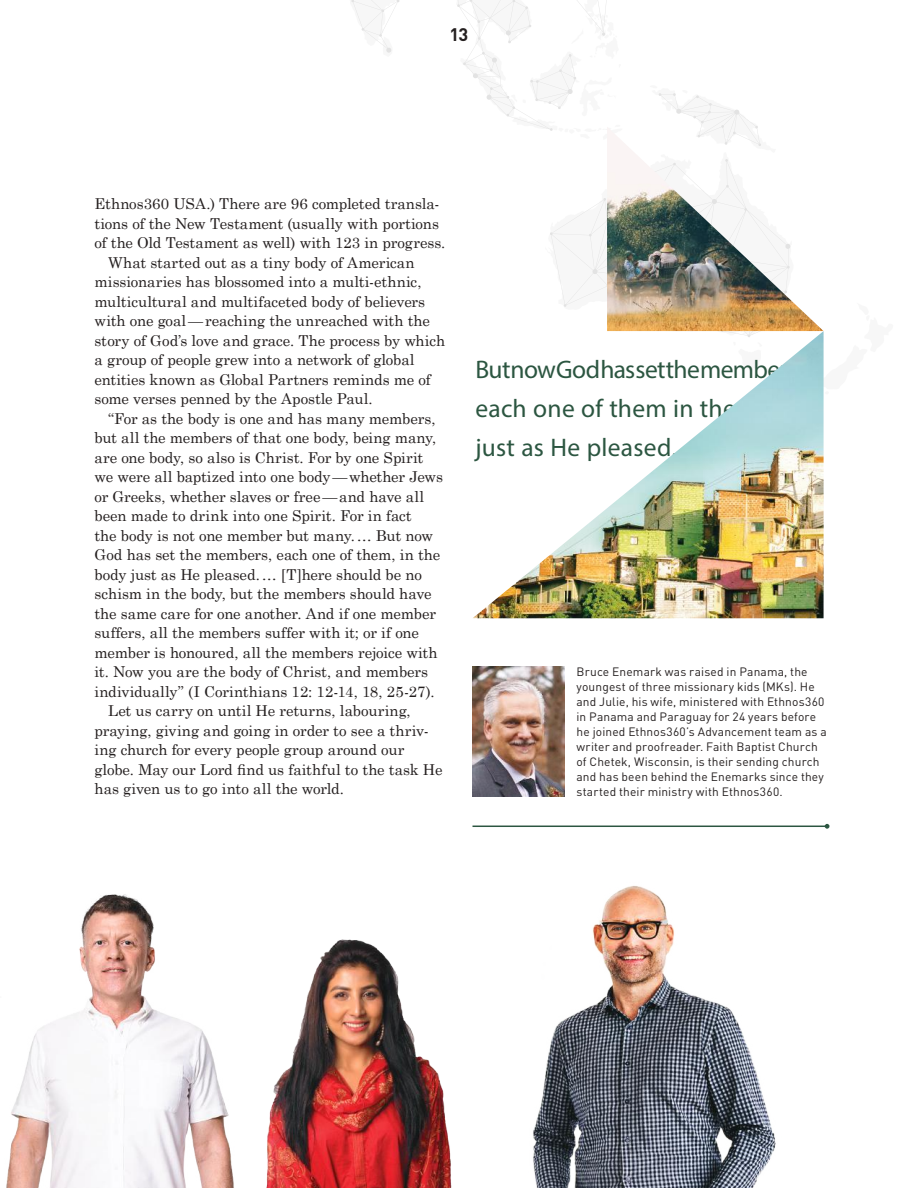
<style>
.page{position:relative;width:918px;height:1188px;background:#fff}
.page>*{position:absolute;margin:0;border:0;box-sizing:border-box;transform-origin:0 0}
.t1{font:25.5px/39px "Myriad Pro";letter-spacing:.005em;color:#2c5641}
.t2{font:700 18px "DIN Pro";color:#241f1f}
.t3{font:15px "Century Schoolbook";letter-spacing:-.005em;color:#241f1f}
.t4{font:12px/15px "DIN Pro";letter-spacing:.015em;color:#241f1f}
</style>
<div class="page">
<svg style="left:351px;top:0;width:407px;height:297px"></svg>
<img style="left:473px;top:331px;width:351px;height:287px">
<img style="left:607px;top:127px;width:217px;height:204px">
<hr style="left:473px;top:826px;width:354px;height:1px;background:#2c5641">
<svg style="left:825px;top:824px;width:5px;height:5px"></svg>
<img style="left:472px;top:667px;width:93px;height:129px">
<img style="left:533px;top:886px;width:243px;height:302px">
<img style="left:266px;top:939px;width:186px;height:249px">
<img style="left:6px;top:894px;width:228px;height:294px">
<p class="t2" style="left:450px;top:19px;width:20px">13</p>
<p class="t3" style="left:94px;top:194px;width:347px">Ethnos360 USA.) There are 96 completed transla-</p>
<p class="t3" style="left:94px;top:214px;width:346px">tions of the New Testament (usually with portions</p>
<p class="t3" style="left:94px;top:233px;width:352px">of the Old Testament as well) with 123 in progress.</p>
<p class="t3" style="left:108px;top:253px;width:308px">What started out as a tiny body of American</p>
<p class="t3" style="left:94px;top:272px;width:329px">missionaries has blossomed into a multi-ethnic,</p>
<p class="t3" style="left:94px;top:292px;width:332px">multicultural and multifaceted body of believers</p>
<p class="t3" style="left:94px;top:311px;width:337px">with one goal—reaching the unreached with the</p>
<p class="t3" style="left:94px;top:331px;width:352px">story of God’s love and grace. The process by which</p>
<p class="t3" style="left:94px;top:350px;width:322px">a group of people grew into a network of global</p>
<p class="t3" style="left:94px;top:370px;width:338px">entities known as Global Partners reminds me of</p>
<p class="t3" style="left:94px;top:389px;width:280px">some verses penned by the Apostle Paul.</p>
<p class="t3" style="left:108px;top:409px;width:329px">“For as the body is one and has many members,</p>
<p class="t3" style="left:94px;top:428px;width:343px">but all the members of that one body, being many,</p>
<p class="t3" style="left:94px;top:448px;width:330px">are one body, so also is Christ. For by one Spirit</p>
<p class="t3" style="left:94px;top:467px;width:350px">we were all baptized into one body—whether Jews</p>
<p class="t3" style="left:94px;top:487px;width:331px">or Greeks, whether slaves or free—and have all</p>
<p class="t3" style="left:94px;top:506px;width:319px">been made to drink into one Spirit. For in fact</p>
<p class="t3" style="left:94px;top:526px;width:340px">the body is not one member but many.… But now</p>
<p class="t3" style="left:94px;top:545px;width:347px">God has set the members, each one of them, in the</p>
<p class="t3" style="left:94px;top:565px;width:329px">body just as He pleased.… [T]here should be no</p>
<p class="t3" style="left:94px;top:584px;width:339px">schism in the body, but the members should have</p>
<p class="t3" style="left:94px;top:604px;width:343px">the same care for one another. And if one member</p>
<p class="t3" style="left:94px;top:623px;width:326px">suffers, all the members suffer with it; or if one</p>
<p class="t3" style="left:94px;top:643px;width:345px">member is honoured, all the members rejoice with</p>
<p class="t3" style="left:94px;top:662px;width:335px">it. Now you are the body of Christ, and members</p>
<p class="t3" style="left:94px;top:682px;width:342px">individually” (I Corinthians 12: 12-14, 18, 25-27).</p>
<p class="t3" style="left:108px;top:701px;width:304px">Let us carry on until He returns, labouring,</p>
<p class="t3" style="left:94px;top:721px;width:336px">praying, giving and going in order to see a thriv-</p>
<p class="t3" style="left:94px;top:740px;width:311px">ing church for every people group around our</p>
<p class="t3" style="left:94px;top:760px;width:350px">globe. May our Lord find us faithful to the task He</p>
<p class="t3" style="left:94px;top:779px;width:251px">has given us to go into all the world.</p>
<h1 class="t1" style="left:476px;top:350px;width:328px">But now God has set the members, each one of them in the body just as He pleased.</h1>
<p class="t4" style="left:577px;top:663px;width:252px">Bruce Enemark was raised in Panama, the youngest of three missionary kids (MKs). He and Julie, his wife, ministered with Ethnos360 in Panama and Paraguay for 24 years before he joined Ethnos360’s Advancement team as a writer and proofreader. Faith Baptist Church of Chetek, Wisconsin, is their sending church and has been behind the Enemarks since they started their ministry with Ethnos360.</p>
</div>
